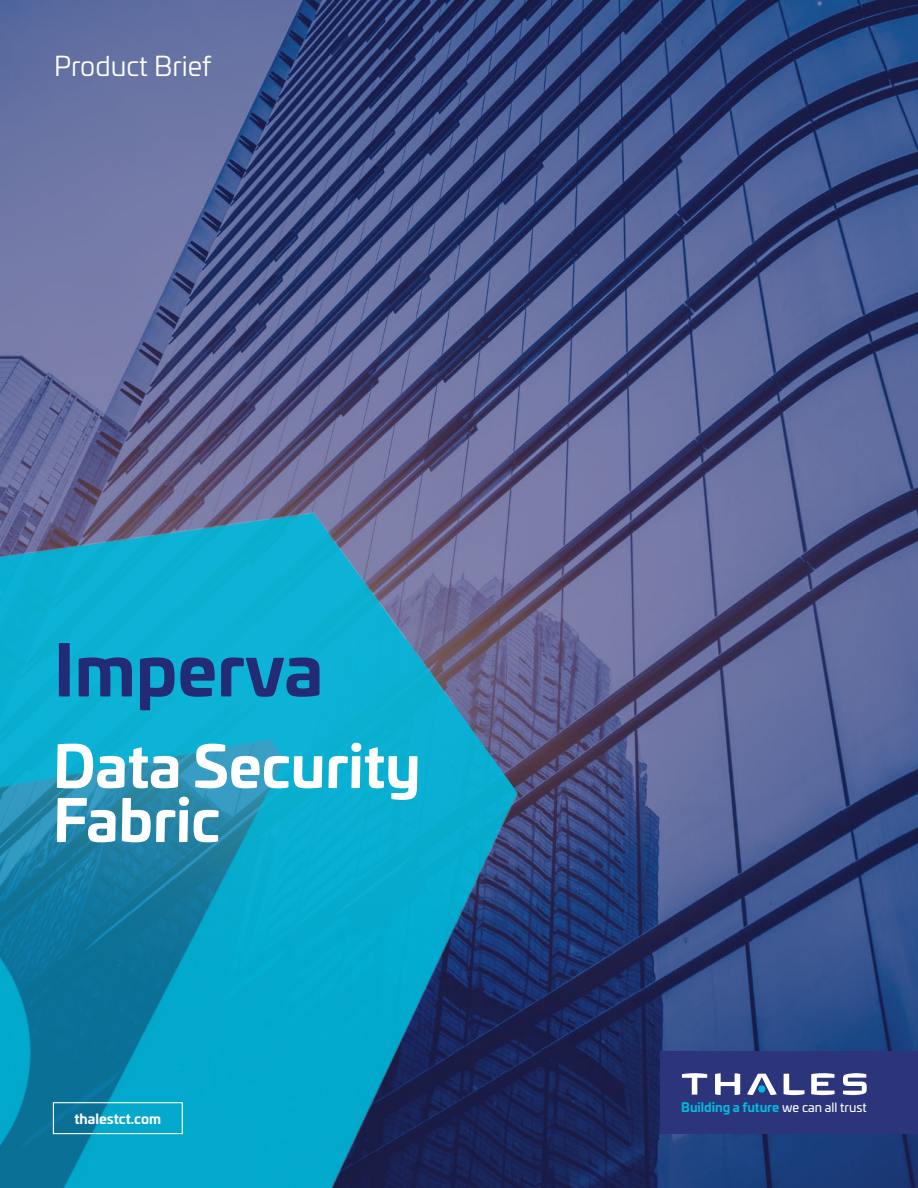
<style>
.page{position:relative;width:918px;height:1188px;background:#fff}
.page>*{position:absolute;margin:0;border:0;box-sizing:border-box;transform-origin:0 0}
.t1{font:700 69px "Univia Pro";color:#242b75}
.t2{font:700 57px/54px "Univia Pro";color:#fff}
.t3{font:27px "Univia Pro";color:#fff}
.t4{font:700 13.5px "Univia Pro";color:#fff}
.t5{font:700 12.45px "Univia Pro";color:#00bbdf}
.s1{font-weight:400;color:#fff}
</style>
<div class="page">
<img style="left:1px;top:1px;width:917px;height:1187px">
<img style="left:0;top:124px;width:802px;height:1064px">
<div style="left:53px;top:1102px;width:130px;height:32px;border:1px solid #fff"></div>
<div style="left:660px;top:1052px;width:258px;height:82px;background:#2c347b"></div>
<svg style="left:843px;top:1073px;width:24px;height:22px"></svg>
<svg style="left:811px;top:1073px;width:24px;height:22px"></svg>
<svg style="left:784px;top:1074px;width:20px;height:21px"></svg>
<svg style="left:747px;top:1074px;width:30px;height:21px"></svg>
<div style="left:758px;top:1085px;width:7px;height:8px;background:#00bbdf;border-radius:50%"></div>
<svg style="left:715px;top:1073px;width:25px;height:22px"></svg>
<svg style="left:682px;top:1073px;width:25px;height:22px"></svg>
<h3 class="t3" style="left:54px;top:46px;width:159px">Product Brief</h3>
<h1 class="t1" style="left:54px;top:615px;width:271px">Imperva</h1>
<h2 class="t2" style="left:53px;top:735px;width:370px">Data Security<br>Fabric</h2>
<p class="t4" style="left:75px;top:1108px;width:88px">thalestct.com</p>
<p class="t5" style="left:681px;top:1097px;width:187px">Building a future <span class="s1">we can all trust</span></p>
</div>
